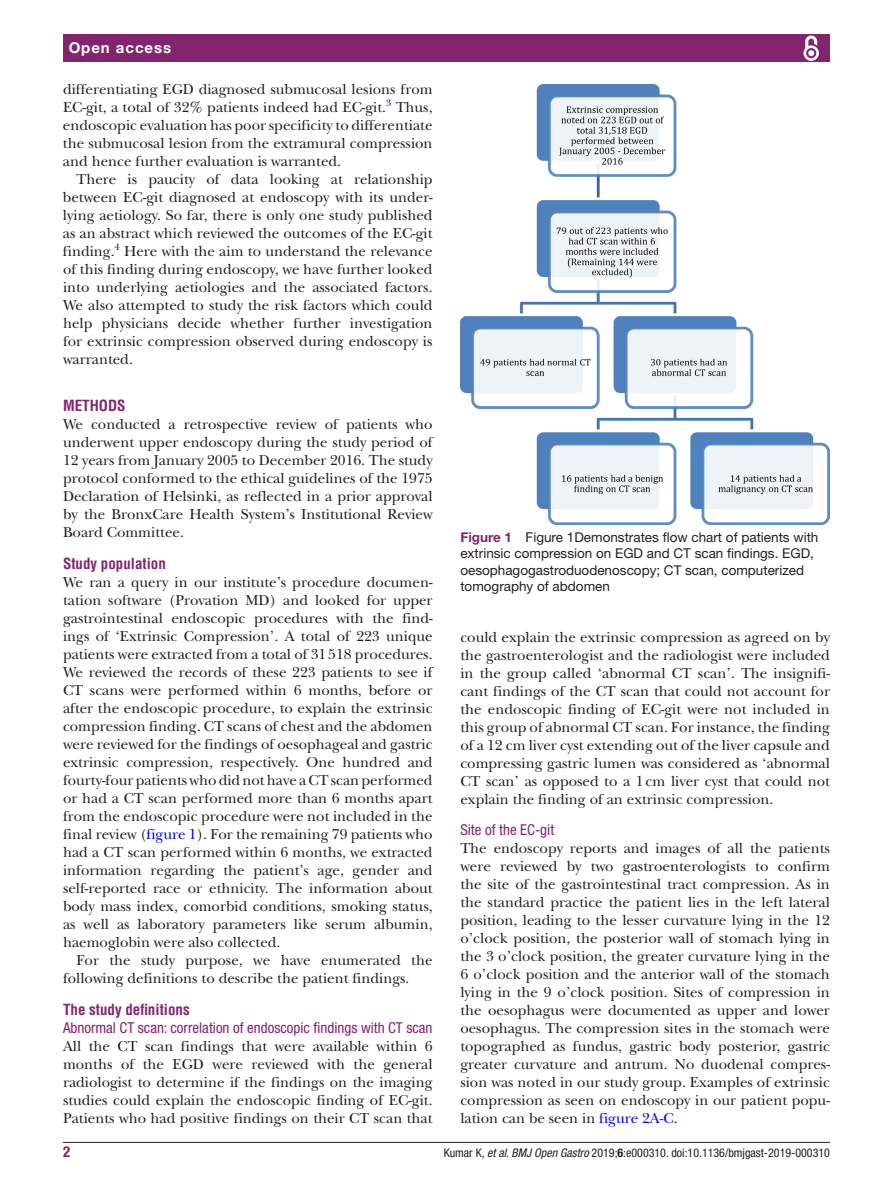
<style>
.page{position:relative;width:893px;height:1191px;background:#fff}
.page>*{position:absolute;margin:0;border:0;box-sizing:border-box;transform-origin:0 0}
.t1{font:15px/18px "New Baskerville";color:#231f20;text-align:justify}
.t2{font:condensed 15px "Helvetica Neue LT Std";color:#83246f}
.t3{font:700 condensed 15px "Helvetica LT Std";color:#83246f}
.t4{font:700 15px "Helvetica Neue LT Std";letter-spacing:.065em;color:#fff}
.t5{font:700 condensed 15px "Helvetica Neue LT Std";color:#83246f}
.t6{font:13.5px/16.2px "Helvetica Neue LT Std";color:#231f20}
.t7{font:condensed 12px "Helvetica Neue LT Std";color:#231f20}
.t8{font:9.9px "New Baskerville";color:#00f}
.s1{color:#00f}
.s2{font-weight:700;color:#83246f}
.s3{font-style:italic}
.s4{font-weight:700}
</style>
<div class="page">
<hr style="left:63px;top:1142px;width:767px;height:1px;background:#231f20">
<div style="left:63px;top:34px;width:767px;height:28px;background:#83246f"></div>
<svg style="left:803px;top:35px;width:16px;height:26px"></svg>
<img style="left:460px;top:84px;width:370px;height:440px">
<p class="t4" style="left:69px;top:39px;width:104px">Open access</p>
<p class="t1" style="left:63px;top:80px;width:371px">differentiating EGD diagnosed submucosal lesions from<br>EC-git, a total of 32% patients indeed had EC-git.</p>
<p class="t8" style="left:386px;top:97px;width:7px">3</p>
<p class="t1" style="left:63px;top:98px;width:371px;text-indent:333px">Thus, endoscopic evaluation has poor specificity to differentiate the submucosal lesion from the extramural compression and hence further evaluation is warranted.</p>
<p class="t1" style="left:63px;top:170px;width:371px;text-indent:14px">There is paucity of data looking at relationship between EC-git diagnosed at endoscopy with its under&shy;lying aetiology. So far, there is only one study published as an abstract which reviewed the outcomes of the EC-git finding.</p>
<p class="t8" style="left:115px;top:241px;width:7px">4</p>
<p class="t1" style="left:63px;top:242px;width:371px;text-indent:61px">Here with the aim to understand the relevance of this finding during endoscopy, we have further looked into underlying aetiologies and the associated factors.<br>We also attempted to study the risk factors which could help physicians decide whether further investigation for extrinsic compression observed during endoscopy is warranted.</p>
<p class="t3" style="left:63px;top:396px;width:64px">Methods</p>
<p class="t1" style="left:63px;top:415px;width:371px">We conducted a retrospective review of patients who underwent upper endoscopy during the study period of 12 years from January 2005 to December 2016. The study protocol conformed to the ethical guidelines of the 1975<br>Declaration of Helsinki, as reflected in a prior approval by the BronxCare Health System’s Institutional Review Board Committee.</p>
<p class="t3" style="left:63px;top:554px;width:104px">Study population</p>
<p class="t1" style="left:63px;top:573px;width:371px">We ran a query in our institute’s procedure documen&shy;tation software (Provation MD) and looked for upper gastrointestinal endoscopic procedures with the find&shy;ings of ‘Extrinsic Compression’. A total of 223 unique patients were extracted from a total of 31518 procedures.<br>We reviewed the records of these 223 patients to see if CT scans were performed within 6 months, before or after the endoscopic procedure, to explain the extrinsic compression finding. CT scans of chest and the abdomen were reviewed for the findings of oesophageal and gastric extrinsic compression, respectively. One hundred and fourty-four patients who did not have a CT scan performed or had a CT scan performed more than 6 months apart from the endoscopic procedure were not included in the final review (<span class="s1">figure 1</span>). For the remaining 79 patients who had a CT scan performed within 6 months, we extracted information regarding the patient’s age, gender and self-reported race or ethnicity. The information about body mass index, comorbid conditions, smoking status, as well as laboratory parameters like serum albumin, haemoglobin were also collected.</p>
<p class="t1" style="left:63px;top:951px;width:371px;text-indent:14px">For the study purpose, we have enumerated the following definitions to describe the patient findings.</p>
<p class="t3" style="left:63px;top:1000px;width:128px">The study definitions</p>
<p class="t2" style="left:63px;top:1019px;width:371px">Abnormal CT scan: correlation of endoscopic findings with CT scan</p>
<p class="t1" style="left:63px;top:1037px;width:371px">All the CT scan findings that were available within 6 months of the EGD were reviewed with the general radiologist to determine if the findings on the imaging studies could explain the endoscopic finding of EC-git.<br>Patients who had positive findings on their CT scan that</p>
<p class="t6" style="left:460px;top:529px;width:360px"><span class="s2">Figure 1</span> Figure 1Demonstrates flow chart of patients with extrinsic compression on EGD and CT scan findings. EGD, oesophagogastroduodenoscopy; CT scan, computerized tomography of abdomen</p>
<p class="t1" style="left:460px;top:628px;width:371px">could explain the extrinsic compression as agreed on by the gastroenterologist and the radiologist were included in the group called ‘abnormal CT scan’. The insignifi&shy;cant findings of the CT scan that could not account for the endoscopic finding of EC-git were not included in this group of abnormal CT scan. For instance, the finding of a 12 cm liver cyst extending out of the liver capsule and compressing gastric lumen was considered as ‘abnormal CT scan’ as opposed to a 1cm liver cyst that could not explain the finding of an extrinsic compression.</p>
<p class="t2" style="left:460px;top:821px;width:95px">Site of the EC-git</p>
<p class="t1" style="left:460px;top:839px;width:371px">The endoscopy reports and images of all the patients were reviewed by two gastroenterologists to confirm the site of the gastrointestinal tract compression. As in the standard practice the patient lies in the left lateral position, leading to the lesser curvature lying in the 12 o’clock position, the posterior wall of stomach lying in the 3 o’clock position, the greater curvature lying in the 6 o’clock position and the anterior wall of the stomach lying in the 9 o’clock position. Sites of compression in the oesophagus were documented as upper and lower oesophagus. The compression sites in the stomach were topographed as fundus, gastric body posterior, gastric greater curvature and antrum. No duodenal compres&shy;sion was noted in our study group. Examples of extrinsic compression as seen on endoscopy in our patient popu&shy;lation can be seen in <span class="s1">figure 2A-C</span>.</p>
<p class="t5" style="left:63px;top:1142px;width:9px">2</p>
<p class="t7" style="left:444px;top:1145px;width:387px">Kumar K, <span class="s3">et al</span>. <span class="s3">BMJ Open Gastro</span> 2019;<span class="s4">6</span>:e000310. doi:10.1136/bmjgast-2019-000310</p>
</div>
